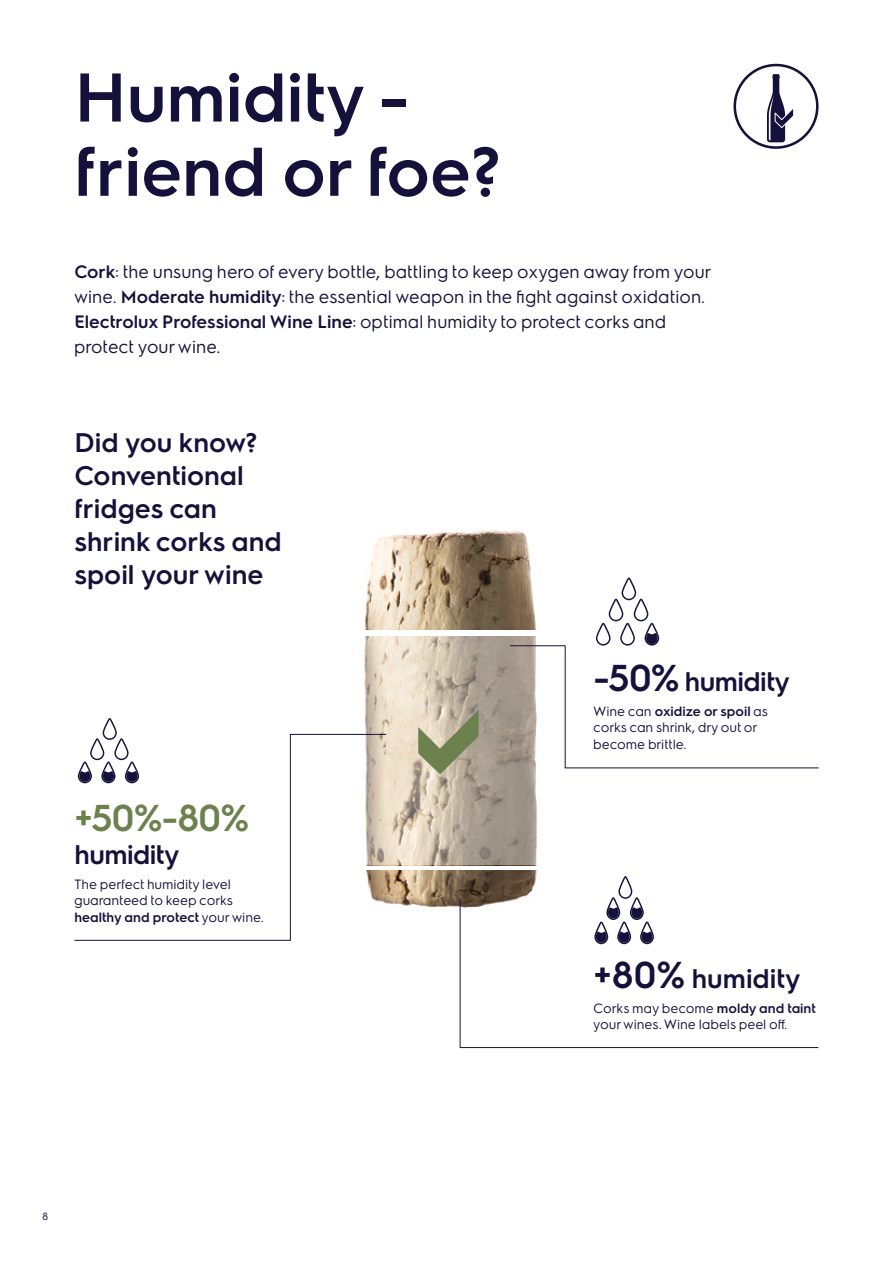
<style>
.page{position:relative;width:893px;height:1263px;background:#fff}
.page>*{position:absolute;margin:0;border:0;box-sizing:border-box;transform-origin:0 0}
.t1{font:600 69px/74.2px "Electrolux Sans";color:#14123b}
.t2{font:600 37.5px "Electrolux Sans";color:#6c814e}
.t3{font:600 27px/33px "Electrolux Sans";color:#14123b}
.t4{font:600 27px "Electrolux Sans";letter-spacing:-.02em;color:#14123b}
.t5{font:18px/24.8px "Electrolux Sans";color:#14123b}
.t6{font:13.5px/16.5px "Electrolux Sans";color:#14123b}
.t7{font:10.5px "Electrolux Sans";color:#14123b}
.s1{font-weight:600}
.s2{font-size:37.5px}
</style>
<div class="page">
<img style="left:365px;top:530px;width:166px;height:100px">
<img style="left:387px;top:870px;width:183px;height:179px">
<svg style="left:348px;top:636px;width:189px;height:229px"></svg>
<svg style="left:418px;top:710px;width:61px;height:64px"></svg>
<svg style="left:102px;top:718px;width:15px;height:16px"></svg>
<svg style="left:611px;top:876px;width:28px;height:23px"></svg>
<div style="left:733px;top:64px;width:86px;height:85px;border:3px solid #14123b;border-radius:50%"></div>
<svg style="left:767px;top:74px;width:27px;height:68px"></svg>
<svg style="left:460px;top:899px;width:359px;height:149px"></svg>
<svg style="left:510px;top:577px;width:309px;height:191px"></svg>
<svg style="left:74px;top:734px;width:313px;height:207px"></svg>
<h1 class="t1" style="left:74px;top:56px;width:428px">Humidity - friend or foe?</h1>
<p class="t5" style="left:74px;top:258px;width:639px"><span class="s1">Cork</span>: the unsung hero of every bottle, battling to keep oxygen away from your wine. <span class="s1">Moderate humidity</span>: the essential weapon in the fight against oxidation.<br><span class="s1">Electrolux Professional Wine Line</span>: optimal humidity to protect corks and protect your wine.</p>
<h3 class="t3" style="left:74px;top:424px;width:209px">Did you know?<br>Conventional fridges can shrink corks and spoil your wine</h3>
<h2 class="t2" style="left:74px;top:792px;width:176px">+50%-80%</h2>
<h3 class="t4" style="left:74px;top:836px;width:106px">humidity</h3>
<p class="t6" style="left:74px;top:875px;width:191px">The perfect humidity level guaranteed to keep corks <span class="s1">healthy and protect</span> your wine.</p>
<h3 class="t4" style="left:594px;top:662px;width:198px"><span class="s2">-50%</span> humidity</h3>
<p class="t6" style="left:594px;top:702px;width:176px">Wine can <span class="s1">oxidize or spoil</span> as corks can shrink, dry out or become brittle.</p>
<h3 class="t3" style="left:594px;top:960px;width:209px"><span class="s2">+80%</span> humidity</h3>
<p class="t6" style="left:594px;top:999px;width:224px">Corks may become <span class="s1">moldy and taint </span>your wines. Wine labels peel off.</p>
<p class="t7" style="left:43px;top:1209px;width:8px">8</p>
</div>
